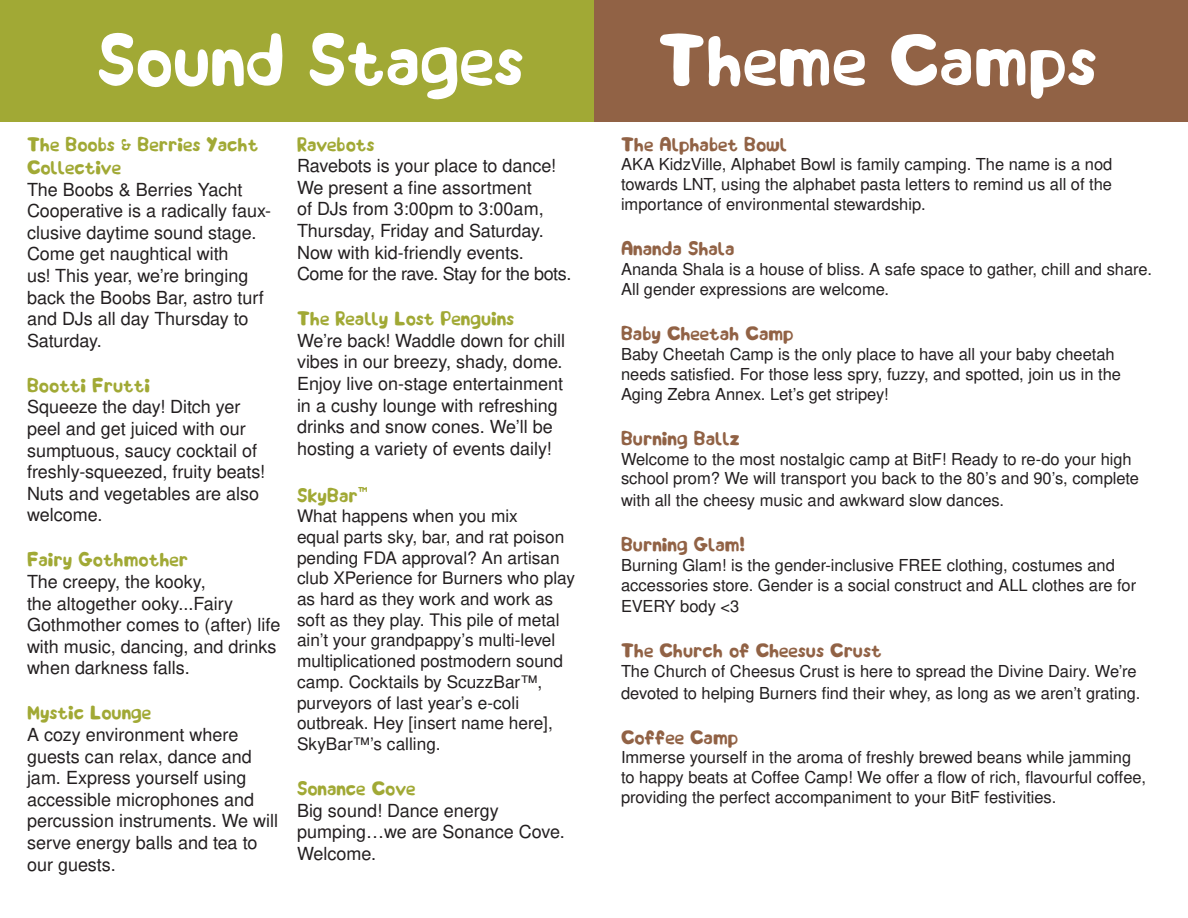
<style>
.page{position:relative;width:1188px;height:918px;background:#fff}
.page>*{position:absolute;margin:0;border:0;box-sizing:border-box;transform-origin:0 0}
.t1{font:72px "Slime Box";color:#fff}
.t2{font:19.5px/23.4px "Slime Box";color:#a1a935}
.t3{font:19.5px "Slime Box";color:#916245}
.t4{font:18px/21.6px "Nimbus San L";color:#231f20}
.t5{font:17.25px/20.7px "Nimbus San L";color:#231f20}
.t6{font:16.5px/19.8px "Nimbus San L";color:#231f20}
.s1{font-size:21px}
</style>
<div class="page">
<div style="left:0;top:0;width:594px;height:122px;background:#a1a935"></div>
<div style="left:594px;top:0;width:594px;height:122px;background:#916245"></div>
<p class="t1" style="left:97px;top:14px;width:428px">Sound Stages</p>
<p class="t1" style="left:658px;top:14px;width:440px">Theme Camps</p>
<p class="t2" style="left:27px;top:132px;width:233px">The Boobs &amp; Berries Yacht<br>Collective</p>
<p class="t4" style="left:27px;top:178px;width:246px">The Boobs &amp; Berries Yacht<br>Cooperative is a radically faux&shy;clusive daytime sound stage.<br>Come get naughtical with<br>us! This year, we’re bringing back the Boobs Bar, astro turf and DJs all day Thursday to<br>Saturday.</p>
<p class="t2" style="left:27px;top:373px;width:125px">Bootti Frutti</p>
<p class="t4" style="left:27px;top:396px;width:239px">Squeeze the day! Ditch yer peel and get juiced with our sumptuous, saucy cocktail of freshly-squeezed, fruity beats!<br>Nuts and vegetables are also welcome.</p>
<p class="t2" style="left:27px;top:548px;width:163px">Fairy Gothmother</p>
<p class="t4" style="left:27px;top:570px;width:255px">The creepy, the kooky,<br>the altogether ooky...Fairy<br>Gothmother comes to (after) life with music, dancing, and drinks when darkness falls.</p>
<p class="t2" style="left:27px;top:701px;width:126px">Mystic Lounge</p>
<p class="t4" style="left:27px;top:723px;width:253px">A cozy environment where guests can relax, dance and jam. Express yourself using accessible microphones and percussion instruments. We will serve energy balls and tea to our guests.</p>
<p class="t3" style="left:621px;top:132px;width:168px">The Alphabet Bowl</p>
<p class="t6" style="left:621px;top:154px;width:493px;text-align:justify">AKA KidzVille, Alphabet Bowl is family camping. The name is a nod towards LNT, using the alphabet pasta letters to remind us all of the importance of environmental stewardship.</p>
<p class="t3" style="left:621px;top:236px;width:115px">Ananda Shala</p>
<p class="t6" style="left:621px;top:258px;width:533px;line-height:20.7px">Ananda Shala is a house of bliss. A safe space to gather, chill and share.<br>All gender expressions are welcome.</p>
<p class="t3" style="left:621px;top:321px;width:174px">Baby Cheetah Camp</p>
<p class="t6" style="left:621px;top:344px;width:502px">Baby Cheetah Camp is the only place to have all your baby cheetah needs satisfied. For those less spry, fuzzy, and spotted, join us in the<br>Aging Zebra Annex. Let’s get stripey!</p>
<p class="t3" style="left:621px;top:426px;width:120px">Burning Ballz</p>
<p class="t6" style="left:621px;top:448px;width:520px">Welcome to the most nostalgic camp at BitF! Ready to re-do your high school prom? We will transport you back to the 80’s and 90’s, complete</p>
<p class="t6" style="left:621px;top:490px;width:385px">with all the cheesy music and awkward slow dances.</p>
<p class="t3" style="left:621px;top:532px;width:125px">Burning Glam!</p>
<p class="t6" style="left:621px;top:555px;width:517px">Burning Glam! is the gender-inclusive FREE clothing, costumes and accessories store. Gender is a social construct and ALL clothes are for</p>
<p class="t6" style="left:621px;top:596px;width:120px">EVERY body &lt;3</p>
<p class="t3" style="left:621px;top:638px;width:262px">The Church of Cheesus Crust</p>
<p class="t6" style="left:621px;top:660px;width:521px;line-height:21.6px">The Church of Cheesus Crust is here to spread the Divine Dairy. We’re devoted to helping Burners find their whey, as long as we aren’t grating.</p>
<p class="t3" style="left:621px;top:725px;width:119px">Coffee Camp</p>
<p class="t6" style="left:621px;top:747px;width:526px">Immerse yourself in the aroma of freshly brewed beans while jamming to happy beats at Coffee Camp! We offer a flow of rich, flavourful coffee, providing the perfect accompaniment to your BitF festivities.</p>
<p class="t2" style="left:297px;top:132px;width:79px">Ravebots</p>
<p class="t4" style="left:297px;top:154px;width:276px">Ravebots is your place to dance!<br>We present a fine assortment<br>of DJs from 3:00pm to 3:00am,<br>Thursday, Friday and Saturday.<br>Now with kid-friendly events.<br>Come for the rave. Stay for the bots.</p>
<p class="t2" style="left:297px;top:306px;width:219px">The Really Lost Penguins</p>
<p class="t4" style="left:297px;top:329px;width:270px">We’re back! Waddle down for chill vibes in our breezy, shady, dome.<br>Enjoy live on-stage entertainment in a cushy lounge with refreshing drinks and snow cones. We’ll be hosting a variety of events daily!</p>
<p class="t2" style="left:297px;top:483px;width:72px">SkyBar<span class="s1">™</span></p>
<p class="t5" style="left:297px;top:505px;width:280px">What happens when you mix<br>equal parts sky, bar, and rat poison pending FDA approval? An artisan club XPerience for Burners who play as hard as they work and work as soft as they play. This pile of metal ain’t your grandpappy’s multi-level multiplicationed postmodern sound camp. Cocktails by ScuzzBar™, purveyors of last year’s e-coli outbreak. Hey [insert name here],<br>SkyBar™’s calling.</p>
<p class="t2" style="left:297px;top:776px;width:120px">Sonance Cove</p>
<p class="t4" style="left:297px;top:799px;width:269px">Big sound! Dance energy pumping…we are Sonance Cove.<br>Welcome.</p>
</div>
